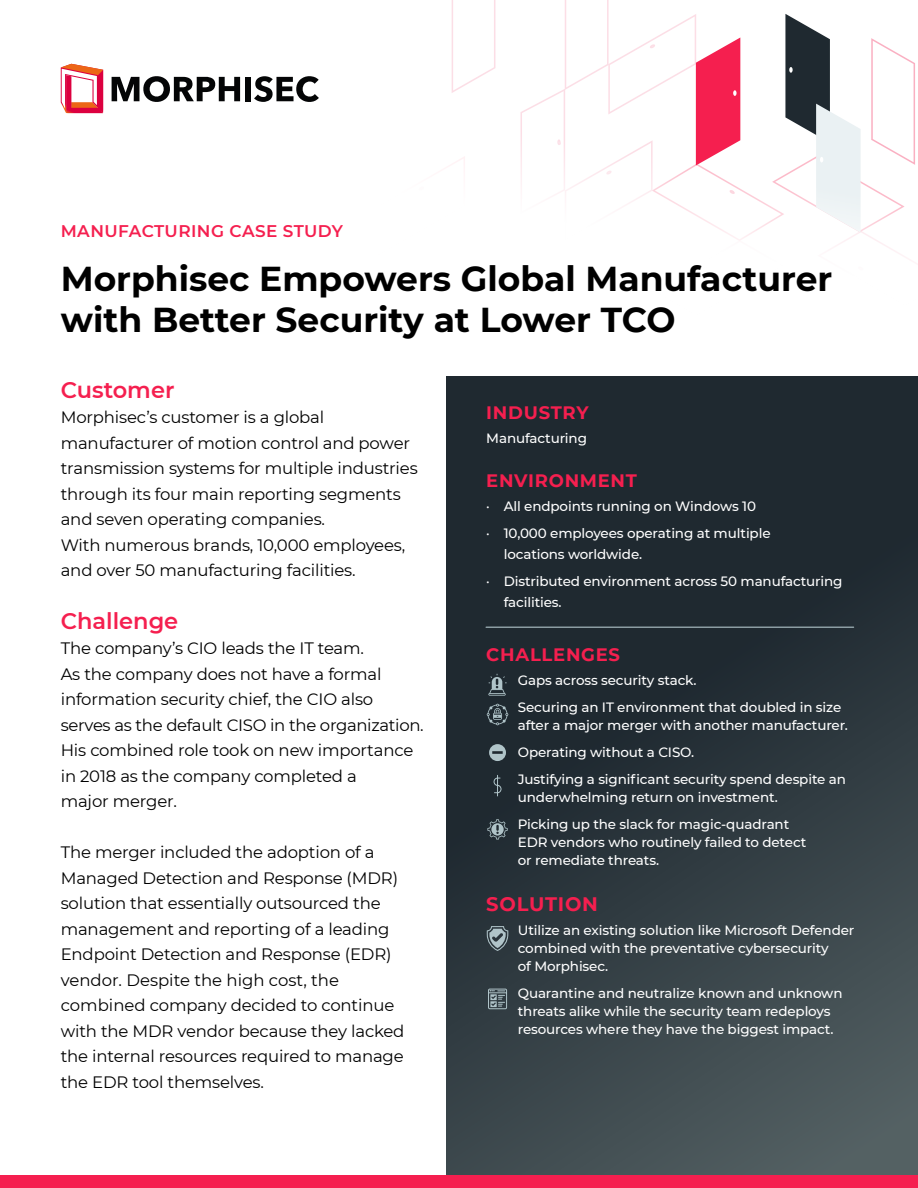
<style>
.page{position:relative;width:918px;height:1188px;background:#fff}
.page>*{position:absolute;margin:0;border:0;box-sizing:border-box;transform-origin:0 0}
.t1{font:700 34.5px/41.4px "Montserrat";color:#000}
.t2{font:600 22.5px "Montserrat";color:#f51f4f}
.t3{font:700 19.5px "Montserrat";letter-spacing:.04em;color:#f51f4f}
.t4{font:700 18px "Montserrat";letter-spacing:.04em;color:#f51f4f}
.t5{font:600 16.8px "Montserrat";letter-spacing:.025em;color:#f51f4f}
.t6{font:16.5px/25.5px "Montserrat";letter-spacing:-.01em;color:#000}
.t7{font:500 13.5px/18px "Montserrat";letter-spacing:-.01em;color:#fff}
</style>
<div class="page">
<svg style="left:452px;top:0;width:43px;height:93px"></svg>
<svg style="left:521px;top:0;width:394px;height:261px"></svg>
<svg style="left:61px;top:64px;width:42px;height:49px"></svg>
<svg style="left:112px;top:76px;width:128px;height:26px"></svg>
<div style="left:245px;top:77px;width:6px;height:24px;background:#040506"></div>
<svg style="left:254px;top:76px;width:65px;height:26px"></svg>
<svg style="left:446px;top:376px;width:472px;height:799px;background:#2d373d"></svg>
<hr style="left:486px;top:627px;width:368px;height:1px;background:#b0c4c9">
<svg style="left:489px;top:744px;width:17px;height:17px"></svg>
<svg style="left:487px;top:926px;width:21px;height:25px"></svg>
<svg style="left:488px;top:674px;width:19px;height:22px"></svg>
<svg style="left:487px;top:819px;width:21px;height:21px"></svg>
<svg style="left:487px;top:704px;width:21px;height:21px"></svg>
<svg style="left:493px;top:774px;width:9px;height:23px"></svg>
<div style="left:0;top:1175px;width:918px;height:13px;background:#f51f4f"></div>
<svg style="left:488px;top:988px;width:19px;height:21px"></svg>
<p class="t5" style="left:61px;top:219px;width:284px">MANUFACTURING CASE STUDY</p>
<p class="t1" style="left:61px;top:256px;width:773px">Morphisec Empowers Global Manufacturer with Better Security at Lower TCO</p>
<p class="t2" style="left:61px;top:374px;width:115px">Customer</p>
<p class="t6" style="left:61px;top:404px;width:358px">Morphisec’s customer is a global manufacturer of motion control and power transmission systems for multiple industries through its four main reporting segments and seven operating companies.<br>With numerous brands, 10,000 employees, and over 50 manufacturing facilities.</p>
<p class="t2" style="left:61px;top:605px;width:119px">Challenge</p>
<p class="t6" style="left:61px;top:635px;width:365px">The company’s CIO leads the IT team.<br>As the company does not have a formal information security chief, the CIO also serves as the default CISO in the organization.<br>His combined role took on new importance in 2018 as the company completed a<br>major merger.</p>
<p class="t6" style="left:61px;top:839px;width:345px">The merger included the adoption of a Managed Detection and Response (MDR) solution that essentially outsourced the management and reporting of a leading Endpoint Detection and Response (EDR) vendor. Despite the high cost, the combined company decided to continue with the MDR vendor because they lacked the internal resources required to manage the EDR tool themselves.</p>
<p class="t4" style="left:486px;top:400px;width:104px">INDUSTRY</p>
<p class="t7" style="left:486px;top:429px;width:102px">Manufacturing</p>
<p class="t4" style="left:486px;top:467px;width:152px">ENVIRONMENT</p>
<p class="t7" style="left:486px;top:497px;width:271px">· All endpoints running on Windows 10</p>
<p class="t7" style="left:504px;top:522px;width:268px;line-height:21px;text-indent:-17px">· 10,000 employees operating at multiple locations worldwide.</p>
<p class="t7" style="left:504px;top:570px;width:340px;line-height:21px;text-indent:-17px">· Distributed environment across 50 manufacturing facilities.</p>
<p class="t4" style="left:486px;top:641px;width:135px">CHALLENGES</p>
<p class="t7" style="left:518px;top:671px;width:180px">Gaps across security stack.</p>
<p class="t7" style="left:518px;top:698px;width:332px">Securing an IT environment that doubled in size after a major merger with another manufacturer.</p>
<p class="t7" style="left:518px;top:743px;width:178px">Operating without a CISO.</p>
<p class="t7" style="left:518px;top:770px;width:330px">Justifying a significant security spend despite an underwhelming return on investment.</p>
<p class="t7" style="left:518px;top:815px;width:290px">Picking up the slack for magic-quadrant<br>EDR vendors who routinely failed to detect or remediate threats.</p>
<p class="t3" style="left:486px;top:890px;width:113px">SOLUTION</p>
<p class="t7" style="left:518px;top:921px;width:338px">Utilize an existing solution like Microsoft Defender combined with the preventative cybersecurity<br>of Morphisec.</p>
<p class="t7" style="left:518px;top:984px;width:326px">Quarantine and neutralize known and unknown threats alike while the security team redeploys resources where they have the biggest impact.</p>
</div>
